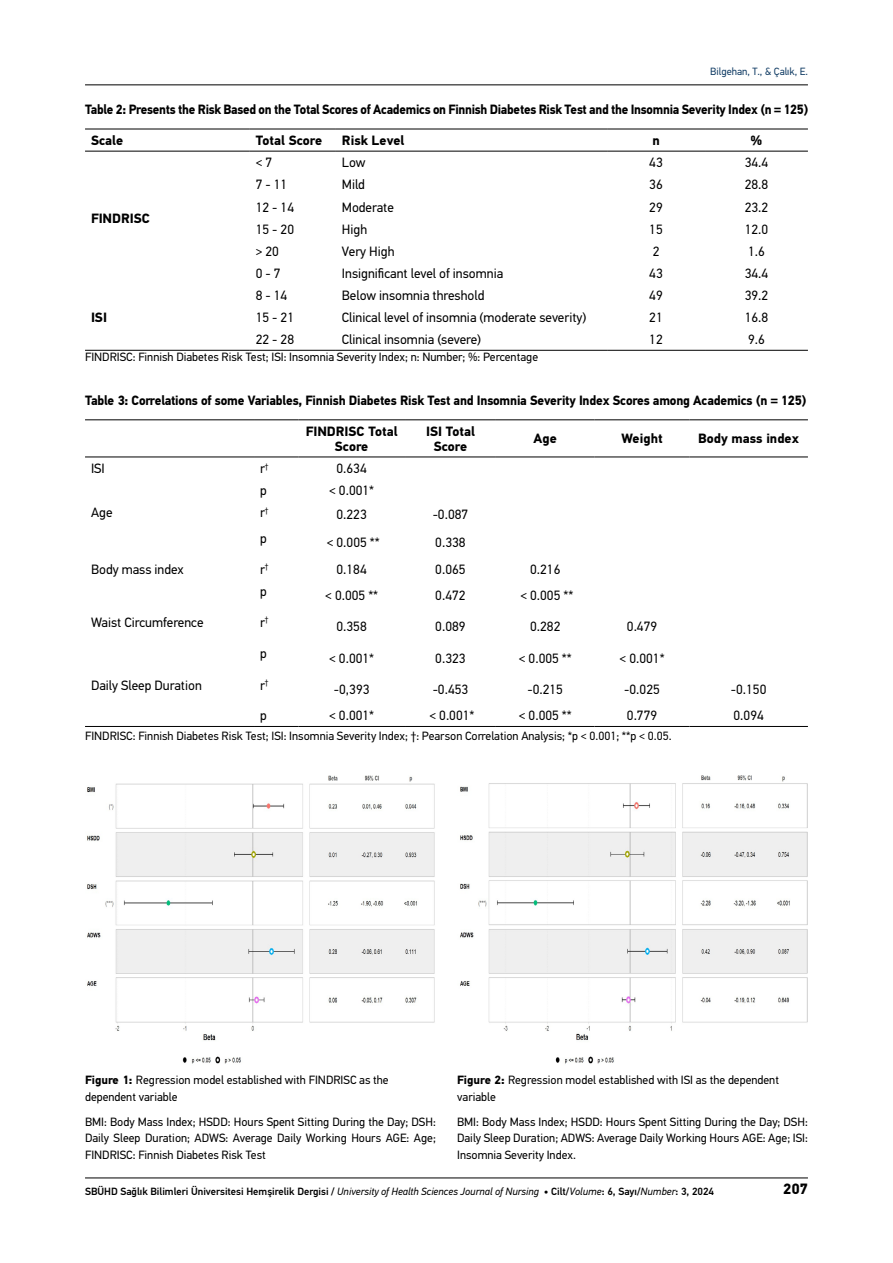
<style>
.page{position:relative;width:893px;height:1263px;background:#fff}
.page>*{position:absolute;margin:0;border:0;box-sizing:border-box;transform-origin:0 0}
.t1{font:700 15px "PF Din Text Pro";color:#000}
.t2{font:13.5px "PF Din Text Pro";color:#000}
.t3{font:700 13.5px "PF Din Text Pro";letter-spacing:-.015em;color:#000;scale:.93 1}
.t4{font:700 13.5px "PF Din Text Pro";letter-spacing:-.015em;color:#000;scale:.95 1}
.t5{font:700 13.5px/15px "PF Din Text Pro";letter-spacing:-.015em;color:#000;text-align:center}
.t6{font:12px/16.5px "PF Din Text Pro";color:#000}
.t7{font:500 10.5px "PF Din Text Pro";color:#000}
.t8{font:10.5px "PF Din Text Pro";color:#123d65}
.s1{font-weight:700}
.s2{font-weight:400;font-style:italic}
</style>
<div class="page">
<hr style="left:85px;top:85px;width:723px;height:1px;background:#000">
<hr style="left:85px;top:1178px;width:723px;height:1px;background:#000">
<hr style="left:85px;top:129px;width:165px;height:1px;background:#000">
<hr style="left:250px;top:129px;width:86px;height:1px;background:#000">
<hr style="left:336px;top:129px;width:271px;height:1px;background:#000">
<hr style="left:607px;top:129px;width:98px;height:1px;background:#000">
<hr style="left:705px;top:129px;width:103px;height:1px;background:#000">
<hr style="left:85px;top:151px;width:165px;height:1px;background:#000">
<hr style="left:250px;top:151px;width:86px;height:1px;background:#000">
<hr style="left:336px;top:151px;width:271px;height:1px;background:#000">
<hr style="left:607px;top:151px;width:98px;height:1px;background:#000">
<hr style="left:705px;top:151px;width:103px;height:1px;background:#000">
<hr style="left:85px;top:350px;width:165px;height:1px;background:#000">
<hr style="left:250px;top:350px;width:86px;height:1px;background:#000">
<hr style="left:336px;top:350px;width:271px;height:1px;background:#000">
<hr style="left:607px;top:350px;width:98px;height:1px;background:#000">
<hr style="left:705px;top:350px;width:103px;height:1px;background:#000">
<hr style="left:85px;top:420px;width:169px;height:1px;background:#000">
<hr style="left:254px;top:420px;width:44px;height:1px;background:#000">
<hr style="left:298px;top:420px;width:107px;height:1px;background:#000">
<hr style="left:405px;top:420px;width:91px;height:1px;background:#000">
<hr style="left:496px;top:420px;width:99px;height:1px;background:#000">
<hr style="left:595px;top:420px;width:94px;height:1px;background:#000">
<hr style="left:689px;top:420px;width:119px;height:1px;background:#000">
<hr style="left:85px;top:457px;width:169px;height:1px;background:#000">
<hr style="left:254px;top:457px;width:44px;height:1px;background:#000">
<hr style="left:298px;top:457px;width:107px;height:1px;background:#000">
<hr style="left:405px;top:457px;width:91px;height:1px;background:#000">
<hr style="left:496px;top:457px;width:99px;height:1px;background:#000">
<hr style="left:595px;top:457px;width:94px;height:1px;background:#000">
<hr style="left:689px;top:457px;width:119px;height:1px;background:#000">
<hr style="left:85px;top:726px;width:169px;height:1px;background:#000">
<hr style="left:254px;top:726px;width:44px;height:1px;background:#000">
<hr style="left:298px;top:726px;width:107px;height:1px;background:#000">
<hr style="left:405px;top:726px;width:91px;height:1px;background:#000">
<hr style="left:496px;top:726px;width:99px;height:1px;background:#000">
<hr style="left:595px;top:726px;width:94px;height:1px;background:#000">
<hr style="left:689px;top:726px;width:119px;height:1px;background:#000">
<img style="left:87px;top:775px;width:348px;height:289px">
<img style="left:460px;top:775px;width:348px;height:289px">
<p class="t8" style="left:710px;top:65px;width:99px">Bilgehan, T., &amp; Çalık, E.</p>
<p class="t3" style="left:85px;top:101px;width:779px">Table 2: Presents the Risk Based on the Total Scores of Academics on Finnish Diabetes Risk Test and the Insomnia Severity Index (n = 125)</p>
<p class="t5" style="left:91px;top:133px;width:34px">Scale</p>
<p class="t5" style="left:256px;top:133px;width:68px">Total Score</p>
<p class="t5" style="left:342px;top:133px;width:64px">Risk Level</p>
<p class="t5" style="left:652px;top:133px;width:9px">n</p>
<p class="t5" style="left:750px;top:133px;width:14px">%</p>
<p class="t5" style="left:91px;top:211px;width:60px">FINDRISC</p>
<p class="t2" style="left:256px;top:155px;width:18px">&lt; 7</p>
<p class="t2" style="left:342px;top:155px;width:25px">Low</p>
<p class="t2" style="left:649px;top:155px;width:15px">43</p>
<p class="t2" style="left:745px;top:155px;width:25px">34.4</p>
<p class="t2" style="left:256px;top:177px;width:33px">7 - 11</p>
<p class="t2" style="left:342px;top:177px;width:25px">Mild</p>
<p class="t2" style="left:649px;top:177px;width:15px">36</p>
<p class="t2" style="left:745px;top:177px;width:25px">28.8</p>
<p class="t2" style="left:256px;top:199px;width:40px">12 - 14</p>
<p class="t2" style="left:342px;top:199px;width:54px">Moderate</p>
<p class="t2" style="left:649px;top:199px;width:15px">29</p>
<p class="t2" style="left:745px;top:199px;width:25px">23.2</p>
<p class="t2" style="left:256px;top:221px;width:40px">15 - 20</p>
<p class="t2" style="left:342px;top:221px;width:27px">High</p>
<p class="t2" style="left:649px;top:221px;width:15px">15</p>
<p class="t2" style="left:745px;top:221px;width:25px">12.0</p>
<p class="t2" style="left:256px;top:243px;width:25px">&gt; 20</p>
<p class="t2" style="left:342px;top:243px;width:54px">Very High</p>
<p class="t2" style="left:653px;top:243px;width:8px">2</p>
<p class="t2" style="left:748px;top:243px;width:18px">1.6</p>
<p class="t2" style="left:256px;top:265px;width:26px">0 - 7</p>
<p class="t2" style="left:342px;top:265px;width:163px">Insignificant level of insomnia</p>
<p class="t2" style="left:649px;top:265px;width:15px">43</p>
<p class="t2" style="left:745px;top:265px;width:25px">34.4</p>
<p class="t2" style="left:256px;top:287px;width:33px">8 - 14</p>
<p class="t2" style="left:342px;top:287px;width:144px">Below insomnia threshold</p>
<p class="t2" style="left:649px;top:287px;width:15px">49</p>
<p class="t2" style="left:745px;top:287px;width:25px">39.2</p>
<p class="t2" style="left:256px;top:310px;width:40px">15 - 21</p>
<p class="t2" style="left:342px;top:310px;width:246px">Clinical level of insomnia (moderate severity)</p>
<p class="t2" style="left:649px;top:310px;width:15px">21</p>
<p class="t2" style="left:745px;top:310px;width:25px">16.8</p>
<p class="t2" style="left:256px;top:332px;width:40px">22 - 28</p>
<p class="t2" style="left:342px;top:332px;width:141px">Clinical insomnia (severe)</p>
<p class="t2" style="left:649px;top:332px;width:15px">12</p>
<p class="t2" style="left:748px;top:332px;width:18px">9.6</p>
<p class="t6" style="left:85px;top:349px;width:455px">FINDRISC: Finnish Diabetes Risk Test; ISI: Insomnia Severity Index; n: Number; %: Percentage</p>
<p class="t4" style="left:85px;top:392px;width:761px">Table 3: Correlations of some Variables, Finnish Diabetes Risk Test and Insomnia Severity Index Scores among Academics (n = 125)</p>
<p class="t5" style="left:306px;top:424px;width:93px">FINDRISC Total<br>Score</p>
<p class="t5" style="left:426px;top:424px;width:50px">ISI Total<br>Score</p>
<p class="t5" style="left:534px;top:432px;width:25px">Age</p>
<p class="t5" style="left:621px;top:432px;width:43px">Weight</p>
<p class="t5" style="left:698px;top:432px;width:102px">Body mass index</p>
<p class="t2" style="left:91px;top:460px;width:15px">ISI</p>
<p class="t2" style="left:260px;top:460px;width:10px">r<sup>†</sup></p>
<p class="t2" style="left:337px;top:460px;width:32px">0.634</p>
<p class="t2" style="left:260px;top:483px;width:8px">p</p>
<p class="t2" style="left:329px;top:483px;width:46px">&lt; 0.001*</p>
<p class="t2" style="left:91px;top:505px;width:23px">Age</p>
<p class="t2" style="left:260px;top:505px;width:10px">r<sup>†</sup></p>
<p class="t2" style="left:337px;top:507px;width:32px">0.223</p>
<p class="t2" style="left:433px;top:507px;width:37px">-0.087</p>
<p class="t2" style="left:260px;top:530px;width:8px">p</p>
<p class="t2" style="left:327px;top:535px;width:54px">&lt; 0.005 **</p>
<p class="t2" style="left:435px;top:535px;width:32px">0.338</p>
<p class="t2" style="left:91px;top:561px;width:94px">Body mass index</p>
<p class="t2" style="left:260px;top:561px;width:10px">r<sup>†</sup></p>
<p class="t2" style="left:337px;top:561px;width:32px">0.184</p>
<p class="t2" style="left:435px;top:561px;width:32px">0.065</p>
<p class="t2" style="left:530px;top:561px;width:32px">0.216</p>
<p class="t2" style="left:260px;top:583px;width:8px">p</p>
<p class="t2" style="left:325px;top:587px;width:54px">&lt; 0.005 **</p>
<p class="t2" style="left:435px;top:587px;width:32px">0.472</p>
<p class="t2" style="left:520px;top:587px;width:54px">&lt; 0.005 **</p>
<p class="t2" style="left:91px;top:614px;width:114px">Waist Circumference</p>
<p class="t2" style="left:260px;top:614px;width:10px">r<sup>†</sup></p>
<p class="t2" style="left:337px;top:619px;width:32px">0.358</p>
<p class="t2" style="left:435px;top:619px;width:32px">0.089</p>
<p class="t2" style="left:530px;top:619px;width:32px">0.282</p>
<p class="t2" style="left:627px;top:619px;width:32px">0.479</p>
<p class="t2" style="left:260px;top:645px;width:8px">p</p>
<p class="t2" style="left:329px;top:650px;width:46px">&lt; 0.001*</p>
<p class="t2" style="left:435px;top:650px;width:32px">0.323</p>
<p class="t2" style="left:519px;top:650px;width:54px">&lt; 0.005 **</p>
<p class="t2" style="left:620px;top:650px;width:46px">&lt; 0.001*</p>
<p class="t2" style="left:91px;top:677px;width:112px">Daily Sleep Duration</p>
<p class="t2" style="left:260px;top:677px;width:10px">r<sup>†</sup></p>
<p class="t2" style="left:334px;top:681px;width:37px">-0,393</p>
<p class="t2" style="left:433px;top:681px;width:37px">-0.453</p>
<p class="t2" style="left:527px;top:681px;width:37px">-0.215</p>
<p class="t2" style="left:624px;top:681px;width:37px">-0.025</p>
<p class="t2" style="left:731px;top:681px;width:37px">-0.150</p>
<p class="t2" style="left:260px;top:708px;width:8px">p</p>
<p class="t2" style="left:329px;top:708px;width:46px">&lt; 0.001*</p>
<p class="t2" style="left:429px;top:708px;width:46px">&lt; 0.001*</p>
<p class="t2" style="left:519px;top:708px;width:54px">&lt; 0.005 **</p>
<p class="t2" style="left:627px;top:708px;width:32px">0.779</p>
<p class="t2" style="left:733px;top:708px;width:32px">0.094</p>
<p class="t6" style="left:85px;top:728px;width:588px">FINDRISC: Finnish Diabetes Risk Test; ISI: Insomnia Severity Index; †: Pearson Correlation Analysis; *p &lt; 0.001; **p &lt; 0.05.</p>
<p class="t5" style="left:91px;top:310px;width:17px">ISI</p>
<p class="t6" style="left:85px;top:1072px;width:305px"><span class="s1">Figure 1:</span> Regression model established with FINDRISC as the dependent variable</p>
<p class="t6" style="left:85px;top:1113px;width:352px;text-align:justify">BMI: Body Mass Index; HSDD: Hours Spent Sitting During the Day; DSH:<br>Daily Sleep Duration; ADWS: Average Daily Working Hours AGE: Age; FINDRISC: Finnish Diabetes Risk Test</p>
<p class="t6" style="left:457px;top:1072px;width:323px"><span class="s1">Figure 2:</span> Regression model established with ISI as the dependent variable</p>
<p class="t6" style="left:457px;top:1113px;width:352px;text-align:justify">BMI: Body Mass Index; HSDD: Hours Spent Sitting During the Day; DSH:<br>Daily Sleep Duration; ADWS: Average Daily Working Hours AGE: Age; ISI:<br>Insomnia Severity Index.</p>
<p class="t7" style="left:85px;top:1184px;width:631px">SBÜHD Sağlık Bilimleri Üniversitesi Hemşirelik Dergisi / <span class="s2">University of Health Sciences Journal of Nursing</span> • Cilt/<span class="s2">Volume</span>: 6, Sayı/<span class="s2">Number</span>: 3, 2024</p>
<p class="t1" style="left:783px;top:1179px;width:26px">207</p>
</div>
